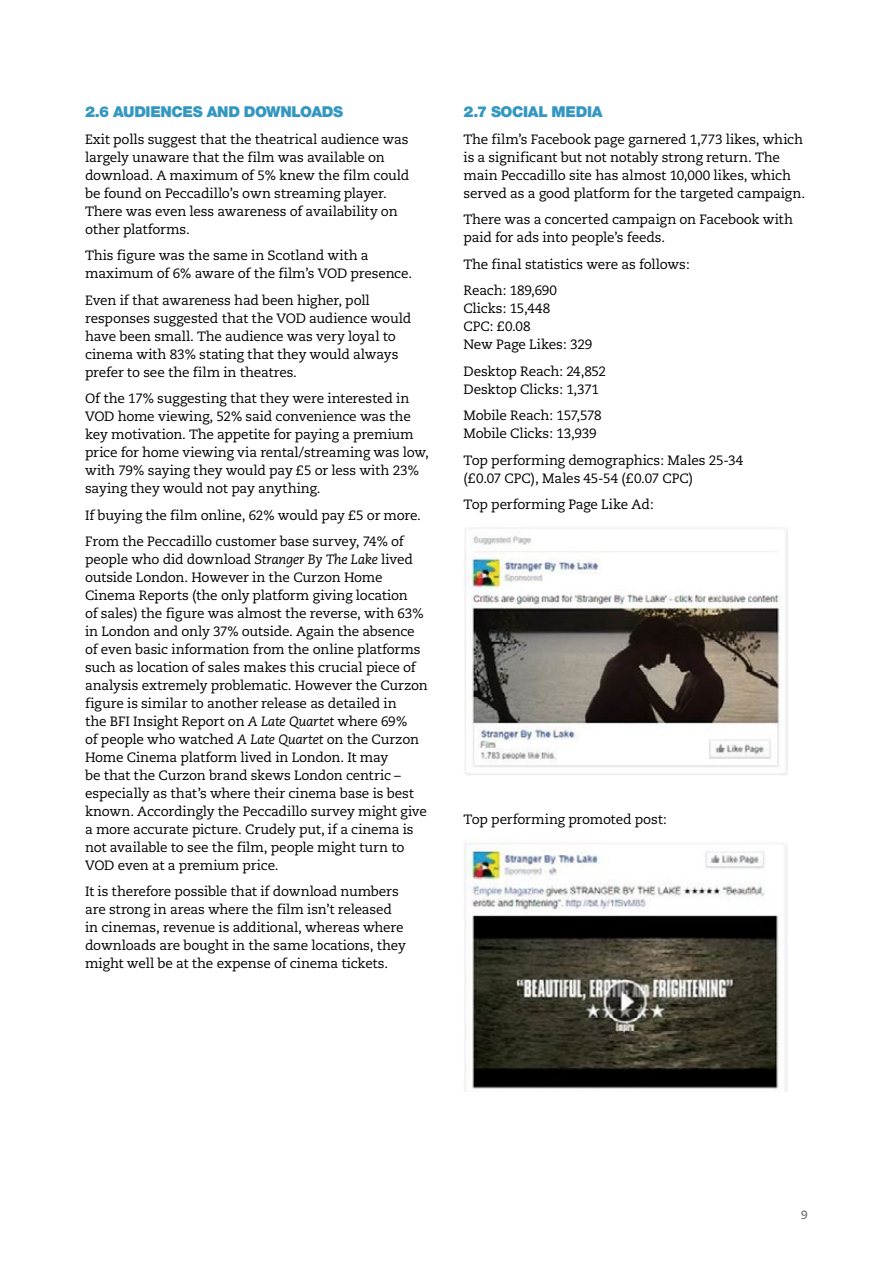
<style>
.page{position:relative;width:893px;height:1263px;background:#fff}
.page>*{position:absolute;margin:0;border:0;box-sizing:border-box;transform-origin:0 0}
.t1{font:900 15px "Helvetica Neue LT Std";letter-spacing:-.02em;color:#3397c2}
.t2{font:13.5px/18px "Caecilia";letter-spacing:-.015em;color:#000}
.t3{font:700 12px "Caecilia";color:#77787b}
.s1{font-style:italic}
</style>
<div class="page">
<img style="left:463px;top:527px;width:325px;height:248px">
<img style="left:463px;top:840px;width:325px;height:252px">
<p class="t1" style="left:85px;top:103px;width:260px">2.6 AUDIENCES AND DOWNLOADS</p>
<p class="t2" style="left:85px;top:130px;width:326px">Exit polls suggest that the theatrical audience was largely unaware that the film was available on download. A maximum of 5% knew the film could be found on Peccadillo’s own streaming player.<br>There was even less awareness of availability on other platforms.</p>
<p class="t2" style="left:85px;top:247px;width:329px">This figure was the same in Scotland with a maximum of 6% aware of the film’s VOD presence.</p>
<p class="t2" style="left:85px;top:291px;width:328px">Even if that awareness had been higher, poll responses suggested that the VOD audience would have been small. The audience was very loyal to cinema with 83% stating that they would always prefer to see the film in theatres.</p>
<p class="t2" style="left:85px;top:390px;width:345px">Of the 17% suggesting that they were interested in VOD home viewing, 52% said convenience was the key motivation. The appetite for paying a premium price for home viewing via rental/streaming was low, with 79% saying they would pay £5 or less with 23% saying they would not pay anything.</p>
<p class="t2" style="left:85px;top:502px;width:337px;line-height:26.5px">If buying the film online, 62% would pay £5 or more.<br>From the Peccadillo customer base survey, 74% of</p>
<p class="t2" style="left:85px;top:551px;width:344px">people who did download <span class="s1">Stranger By The Lake</span> lived outside London. However in the Curzon Home Cinema Reports (the only platform giving location<br>of sales) the figure was almost the reverse, with 63% in London and only 37% outside. Again the absence of even basic information from the online platforms such as location of sales makes this crucial piece of analysis extremely problematic. However the Curzon figure is similar to another release as detailed in<br>the BFI Insight Report on <span class="s1">A Late Quartet</span> where 69%<br>of people who watched <span class="s1">A Late Quartet</span> on the Curzon Home Cinema platform lived in London. It may<br>be that the Curzon brand skews London centric – especially as that’s where their cinema base is best known. Accordingly the Peccadillo survey might give a more accurate picture. Crudely put, if a cinema is not available to see the film, people might turn to VOD even at a premium price.</p>
<p class="t2" style="left:85px;top:883px;width:322px">It is therefore possible that if download numbers are strong in areas where the film isn’t released in cinemas, revenue is additional, whereas where downloads are bought in the same locations, they might well be at the expense of cinema tickets.</p>
<p class="t1" style="left:463px;top:103px;width:141px">2.7 SOCIAL MEDIA</p>
<p class="t2" style="left:463px;top:130px;width:343px">The film’s Facebook page garnered 1,773 likes, which is a significant but not notably strong return. The main Peccadillo site has almost 10,000 likes, which served as a good platform for the targeted campaign.</p>
<p class="t2" style="left:463px;top:211px;width:331px">There was a concerted campaign on Facebook with paid for ads into people’s feeds.</p>
<p class="t2" style="left:463px;top:251px;width:228px;line-height:26.5px">The final statistics were as follows:<br>Reach: 189,690</p>
<p class="t2" style="left:463px;top:300px;width:130px">Clicks: 15,448<br>CPC: £0.08<br>New Page Likes: 329</p>
<p class="t2" style="left:463px;top:362px;width:144px">Desktop Reach: 24,852<br>Desktop Clicks: 1,371</p>
<p class="t2" style="left:463px;top:407px;width:140px">Mobile Reach: 157,578<br>Mobile Clicks: 13,939</p>
<p class="t2" style="left:463px;top:451px;width:281px">Top performing demographics: Males 25-34 (£0.07 CPC), Males 45-54 (£0.07 CPC)</p>
<p class="t2" style="left:463px;top:496px;width:192px">Top performing Page Like Ad:</p>
<p class="t2" style="left:463px;top:810px;width:205px">Top performing promoted post:</p>
<p class="t3" style="left:801px;top:1208px;width:9px">9</p>
</div>
